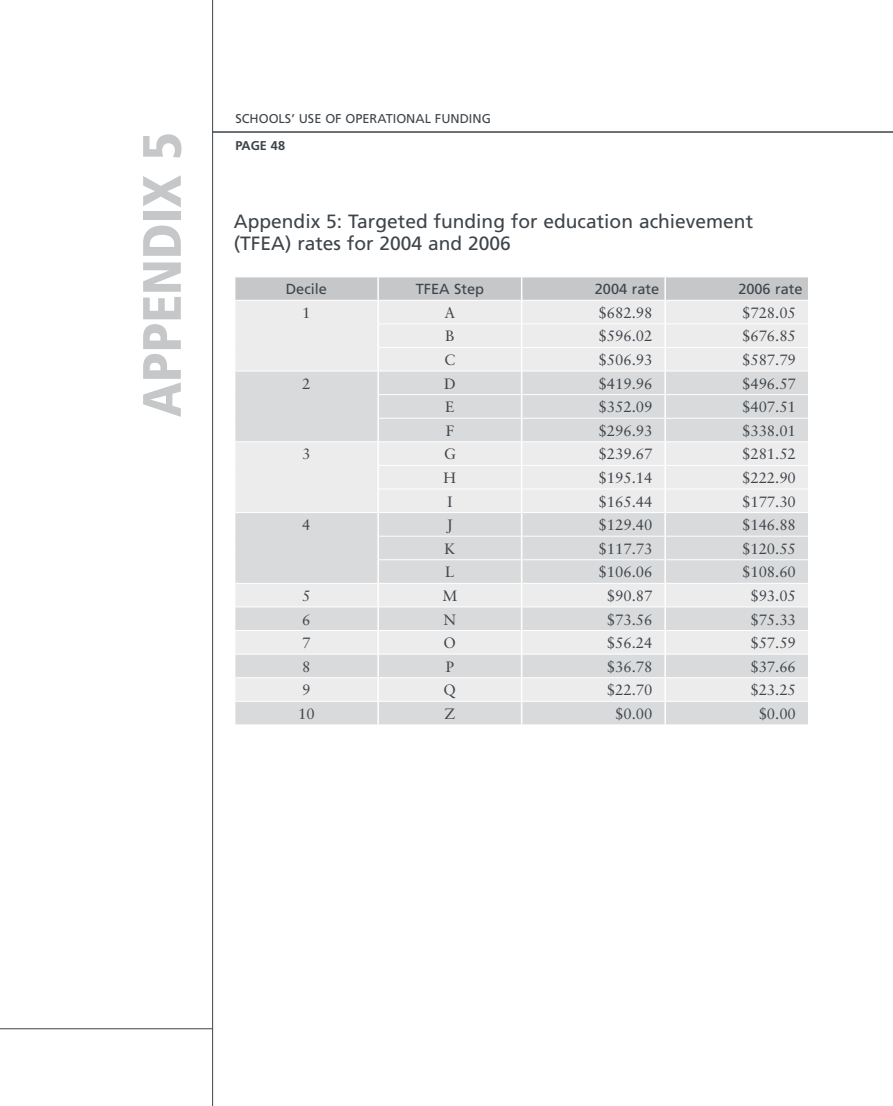
<style>
.page{position:relative;width:893px;height:1106px;background:#fff}
.page>*{position:absolute;margin:0;border:0;box-sizing:border-box;transform-origin:0 0}
.ERO_Side_Title{font:900 condensed 54px "Frutiger";letter-spacing:-.005em;color:#c5c7c9}
.ERO_Chap_Head{font:19.2px/22.5px "Frutiger";color:#3e444a}
.ERO_Body_Main{font:15px "Sabon";letter-spacing:-.005em;color:#3e444a}
.ERO_Subhead_Lowercase{font:14.55px "Frutiger";color:#3e444a}
.t1{font:12.75px "Frutiger";color:#3e444a}
.t2{font:700 12.75px "Frutiger";color:#3e444a}
</style>
<div class="page">
<svg style="left:235px;top:277px;width:573px;height:447px"></svg>
<hr style="left:212px;top:0;width:1px;height:1106px;background:#3e444a">
<hr style="left:0;top:1028px;width:213px;height:1px;background:#3e444a">
<hr style="left:213px;top:132px;width:680px;height:1px;background:#3e444a">
<p class="ERO_Side_Title" style="left:130px;top:417px;width:287px;rotate:-90deg">APPENDIX 5</p>
<p class="t1" style="left:235px;top:111px;width:257px">SCHOOLS’ USE OF OPERATIONAL FUNDING</p>
<p class="t2" style="left:235px;top:138px;width:51px">PAGE 48</p>
<p class="ERO_Chap_Head" style="left:234px;top:209px;width:521px">Appendix 5: Targeted funding for education achievement (TFEA) rates for 2004 and 2006</p>
<p class="ERO_Subhead_Lowercase" style="left:286px;top:281px;width:43px">Decile</p>
<p class="ERO_Subhead_Lowercase" style="left:416px;top:281px;width:70px">TFEA Step</p>
<p class="ERO_Subhead_Lowercase" style="left:595px;top:281px;width:66px">2004 rate</p>
<p class="ERO_Subhead_Lowercase" style="left:738px;top:281px;width:66px">2006 rate</p>
<p class="ERO_Body_Main" style="left:302px;top:304px;width:10px">1</p>
<p class="ERO_Body_Main" style="left:444px;top:304px;width:12px">A</p>
<p class="ERO_Body_Main" style="left:599px;top:304px;width:55px">$682.98</p>
<p class="ERO_Body_Main" style="left:742px;top:304px;width:55px">$728.05</p>
<p class="ERO_Body_Main" style="left:445px;top:327px;width:11px">B</p>
<p class="ERO_Body_Main" style="left:599px;top:327px;width:55px">$596.02</p>
<p class="ERO_Body_Main" style="left:742px;top:327px;width:55px">$676.85</p>
<p class="ERO_Body_Main" style="left:444px;top:351px;width:12px">C</p>
<p class="ERO_Body_Main" style="left:599px;top:351px;width:55px">$506.93</p>
<p class="ERO_Body_Main" style="left:742px;top:351px;width:55px">$587.79</p>
<p class="ERO_Body_Main" style="left:302px;top:374px;width:10px">2</p>
<p class="ERO_Body_Main" style="left:444px;top:374px;width:13px">D</p>
<p class="ERO_Body_Main" style="left:599px;top:374px;width:55px">$419.96</p>
<p class="ERO_Body_Main" style="left:742px;top:374px;width:55px">$496.57</p>
<p class="ERO_Body_Main" style="left:445px;top:398px;width:11px">E</p>
<p class="ERO_Body_Main" style="left:599px;top:398px;width:55px">$352.09</p>
<p class="ERO_Body_Main" style="left:742px;top:398px;width:55px">$407.51</p>
<p class="ERO_Body_Main" style="left:446px;top:421px;width:10px">F</p>
<p class="ERO_Body_Main" style="left:599px;top:421px;width:55px">$296.93</p>
<p class="ERO_Body_Main" style="left:742px;top:421px;width:55px">$338.01</p>
<p class="ERO_Body_Main" style="left:302px;top:445px;width:10px">3</p>
<p class="ERO_Body_Main" style="left:444px;top:445px;width:13px">G</p>
<p class="ERO_Body_Main" style="left:599px;top:445px;width:55px">$239.67</p>
<p class="ERO_Body_Main" style="left:742px;top:445px;width:55px">$281.52</p>
<p class="ERO_Body_Main" style="left:444px;top:469px;width:14px">H</p>
<p class="ERO_Body_Main" style="left:599px;top:469px;width:55px">$195.14</p>
<p class="ERO_Body_Main" style="left:742px;top:469px;width:55px">$222.90</p>
<p class="ERO_Body_Main" style="left:447px;top:492px;width:6px">I</p>
<p class="ERO_Body_Main" style="left:599px;top:492px;width:55px">$165.44</p>
<p class="ERO_Body_Main" style="left:742px;top:492px;width:55px">$177.30</p>
<p class="ERO_Body_Main" style="left:302px;top:516px;width:10px">4</p>
<p class="ERO_Body_Main" style="left:447px;top:516px;width:7px">J</p>
<p class="ERO_Body_Main" style="left:599px;top:516px;width:55px">$129.40</p>
<p class="ERO_Body_Main" style="left:742px;top:516px;width:55px">$146.88</p>
<p class="ERO_Body_Main" style="left:444px;top:539px;width:12px">K</p>
<p class="ERO_Body_Main" style="left:599px;top:539px;width:55px">$117.73</p>
<p class="ERO_Body_Main" style="left:742px;top:539px;width:55px">$120.55</p>
<p class="ERO_Body_Main" style="left:445px;top:563px;width:11px">L</p>
<p class="ERO_Body_Main" style="left:599px;top:563px;width:55px">$106.06</p>
<p class="ERO_Body_Main" style="left:742px;top:563px;width:55px">$108.60</p>
<p class="ERO_Body_Main" style="left:302px;top:587px;width:10px">5</p>
<p class="ERO_Body_Main" style="left:442px;top:587px;width:16px">M</p>
<p class="ERO_Body_Main" style="left:607px;top:587px;width:47px">$90.87</p>
<p class="ERO_Body_Main" style="left:750px;top:587px;width:47px">$93.05</p>
<p class="ERO_Body_Main" style="left:302px;top:610px;width:10px">6</p>
<p class="ERO_Body_Main" style="left:444px;top:610px;width:14px">N</p>
<p class="ERO_Body_Main" style="left:607px;top:610px;width:47px">$73.56</p>
<p class="ERO_Body_Main" style="left:750px;top:610px;width:47px">$75.33</p>
<p class="ERO_Body_Main" style="left:302px;top:634px;width:10px">7</p>
<p class="ERO_Body_Main" style="left:444px;top:634px;width:14px">O</p>
<p class="ERO_Body_Main" style="left:607px;top:634px;width:47px">$56.24</p>
<p class="ERO_Body_Main" style="left:750px;top:634px;width:47px">$57.59</p>
<p class="ERO_Body_Main" style="left:302px;top:657px;width:10px">8</p>
<p class="ERO_Body_Main" style="left:446px;top:657px;width:10px">P</p>
<p class="ERO_Body_Main" style="left:607px;top:657px;width:47px">$36.78</p>
<p class="ERO_Body_Main" style="left:750px;top:657px;width:47px">$37.66</p>
<p class="ERO_Body_Main" style="left:302px;top:681px;width:10px">9</p>
<p class="ERO_Body_Main" style="left:444px;top:681px;width:14px">Q</p>
<p class="ERO_Body_Main" style="left:607px;top:681px;width:47px">$22.70</p>
<p class="ERO_Body_Main" style="left:750px;top:681px;width:47px">$23.25</p>
<p class="ERO_Body_Main" style="left:298px;top:704px;width:18px">10</p>
<p class="ERO_Body_Main" style="left:444px;top:704px;width:12px">Z</p>
<p class="ERO_Body_Main" style="left:615px;top:704px;width:39px">$0.00</p>
<p class="ERO_Body_Main" style="left:759px;top:704px;width:39px">$0.00</p>
</div>
